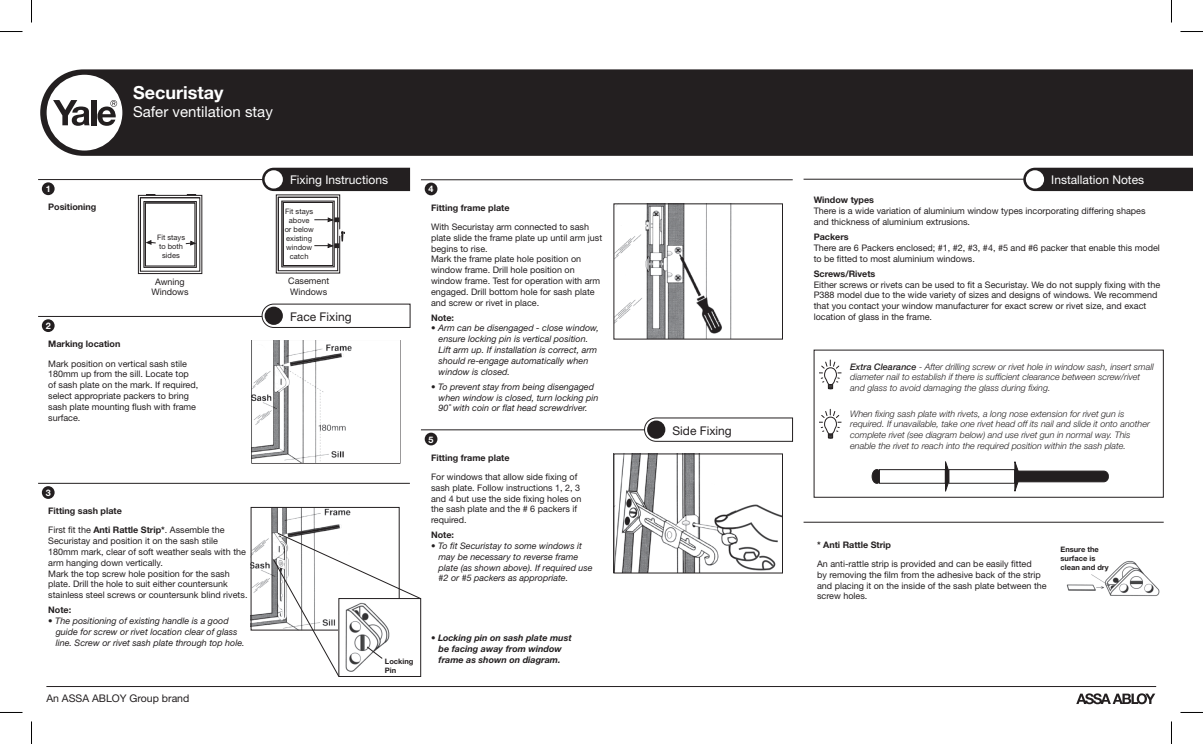
<style>
.page{position:relative;width:1203px;height:744px;background:#fff}
.page>*{position:absolute;margin:0;border:0;box-sizing:border-box;transform-origin:0 0}
.t1{font:700 18px "Helvetica Neue LT";color:#fff}
.t2{font:15px "Helvetica Neue LT";color:#fff}
.t3{font:12px "Helvetica Neue LT";color:#fff}
.t4{font:12px "Helvetica Neue LT";color:#231f20}
.t5{font:10.5px "Helvetica Neue LT";color:#231f20}
.t6{font:9px/10.8px "Helvetica Neue LT";color:#231f20}
.t7{font:italic 9px/10.8px "Helvetica Neue LT";color:#231f20}
.t8{font:italic 300 9px/10.8px "Helvetica Neue LT";color:#231f20}
.t9{font:700 9px/19.4px "Helvetica Neue LT";color:#231f20}
.t10{font:italic 700 9px/10.8px "Helvetica Neue LT";color:#231f20;text-align:center}
.t11{font:700 9px "Helvetica Neue LT";color:#fff}
.t12{font:7.5px/9px "Helvetica Neue LT";color:#231f20;text-align:center}
.t13{font:700 7.5px/9px "Helvetica Neue LT";color:#231f20}
.s1{font-weight:400}
.s2{font-weight:700;font-style:normal}
.s3{font-weight:500}
</style>
<div class="page">
<img style="left:615px;top:455px;width:166px;height:116px">
<div style="left:40px;top:69px;width:1152px;height:87px;background:#231f20"></div>
<div style="left:47px;top:75px;width:75px;height:75px;background:#fff;border-radius:50%"></div>
<svg style="left:53px;top:100px;width:37px;height:26px"></svg>
<div style="left:91px;top:100px;width:5px;height:25px;background:#231f20"></div>
<svg style="left:97px;top:100px;width:20px;height:26px"></svg>
<hr style="left:38px;top:179px;width:357px;height:1px;background:#231f20">
<div style="left:42px;top:182px;width:13px;height:13px;background:#231f20;border-radius:50%"></div>
<svg style="left:138px;top:195px;width:64px;height:79px"></svg>
<svg style="left:262px;top:168px;width:148px;height:105px"></svg>
<img style="left:251px;top:341px;width:101px;height:122px">
<hr style="left:38px;top:483px;width:372px;height:1px;background:#231f20">
<div style="left:42px;top:486px;width:13px;height:12px;background:#231f20;border-radius:50%"></div>
<img style="left:253px;top:509px;width:98px;height:118px">
<div style="left:251px;top:507px;width:148px;height:123px;border:1px solid #231f20"></div>
<hr style="left:421px;top:179px;width:371px;height:1px;background:#231f20">
<div style="left:425px;top:182px;width:12px;height:13px;background:#231f20;border-radius:50%"></div>
<img style="left:615px;top:205px;width:117px;height:132px">
<div style="left:613px;top:203px;width:170px;height:136px;border:1px solid #231f20"></div>
<hr style="left:38px;top:316px;width:367px;height:1px;background:#231f20">
<div style="left:42px;top:319px;width:13px;height:13px;background:#231f20;border-radius:50%"></div>
<svg style="left:262px;top:303px;width:148px;height:25px"></svg>
<div style="left:265px;top:306px;width:18px;height:19px;background:#231f20;border-radius:50%"></div>
<hr style="left:421px;top:429px;width:368px;height:1px;background:#231f20">
<div style="left:425px;top:432px;width:12px;height:13px;background:#231f20;border-radius:50%"></div>
<svg style="left:644px;top:417px;width:149px;height:24px"></svg>
<div style="left:647px;top:420px;width:18px;height:18px;background:#231f20;border-radius:50%"></div>
<div style="left:613px;top:453px;width:170px;height:120px;border:1px solid #231f20"></div>
<hr style="left:803px;top:179px;width:368px;height:1px;background:#231f20">
<div style="left:1023px;top:168px;width:169px;height:23px;background:#231f20"></div>
<div style="left:1025px;top:170px;width:19px;height:18px;background:#fff;border-radius:50%"></div>
<svg style="left:819px;top:409px;width:22px;height:30px"></svg>
<svg style="left:819px;top:360px;width:22px;height:29px"></svg>
<div style="left:872px;top:469px;width:9px;height:14px;background:#231f20;border-radius:50%"></div>
<div style="left:872px;top:469px;width:9px;height:14px;border:1px solid #231f20;border-radius:50%"></div>
<div style="left:954px;top:471px;width:154px;height:10px;background:#231f20;border-radius:5px"></div>
<div style="left:954px;top:470px;width:154px;height:12px;border:1px solid #231f20;border-radius:5px"></div>
<div style="left:879px;top:469px;width:66px;height:14px;background:#fff;border:1px solid #231f20"></div>
<div style="left:948px;top:469px;width:66px;height:14px;background:#fff;border:1px solid #231f20"></div>
<svg style="left:944px;top:461px;width:5px;height:31px"></svg>
<svg style="left:1014px;top:461px;width:4px;height:31px"></svg>
<svg style="left:1076px;top:693px;width:79px;height:11px"></svg>
<hr style="left:803px;top:521px;width:360px;height:1px;background:#231f20">
<img style="left:1066px;top:561px;width:94px;height:35px">
<hr style="left:46px;top:686px;width:1110px;height:1px;background:#231f20">
<svg style="left:273px;top:532px;width:148px;height:144px"></svg>
<svg style="left:0;top:31px;width:22px;height:1px"></svg>
<svg style="left:1180px;top:31px;width:23px;height:1px"></svg>
<svg style="left:0;top:712px;width:22px;height:1px"></svg>
<svg style="left:1180px;top:712px;width:23px;height:1px"></svg>
<svg style="left:31px;top:0;width:1px;height:22px"></svg>
<svg style="left:31px;top:721px;width:1px;height:22px"></svg>
<svg style="left:1171px;top:0;width:1px;height:22px"></svg>
<svg style="left:1171px;top:721px;width:1px;height:22px"></svg>
<h1 class="t1" style="left:133px;top:81px;width:92px">Securistay</h1>
<h2 class="t2" style="left:133px;top:103px;width:141px">Safer ventilation stay</h2>
<p class="t11" style="left:46px;top:183px;width:7px">1</p>
<p class="t9" style="left:48px;top:197px;width:50px">Positioning</p>
<p class="t11" style="left:46px;top:320px;width:7px">2</p>
<p class="t12" style="left:157px;top:233px;width:30px">Fit stays to both sides</p>
<p class="t6" style="left:151px;top:276px;width:39px;text-align:center">Awning<br>Windows</p>
<p class="t9" style="left:48px;top:334px;width:74px">Marking location</p>
<p class="t6" style="left:48px;top:357px;width:152px">Mark position on vertical sash stile<br>180mm up from the sill. Locate top of sash plate on the mark. If required, select appropriate packers to bring sash plate mounting flush with frame surface.</p>
<p class="t11" style="left:46px;top:487px;width:7px">3</p>
<p class="t9" style="left:48px;top:501px;width:178px">Fitting sash plate<br><span class="s1">First fit the</span> Anti Rattle Strip*<span class="s1">. Assemble the</span></p>
<p class="t6" style="left:48px;top:535px;width:201px">Securistay and position it on the sash stile 180mm mark, clear of soft weather seals with the arm hanging down vertically.<br>Mark the top screw hole position for the sash plate. Drill the hole to suit either countersunk stainless steel screws or countersunk blind rivets.</p>
<p class="t9" style="left:48px;top:600px;width:25px">Note:</p>
<p class="t7" style="left:56px;top:615px;width:190px;text-indent:-7px">• The positioning of existing handle is a good guide for screw or rivet location clear of glass line. Screw or rivet sash plate through top hole.</p>
<p class="t5" style="left:46px;top:691px;width:144px">An ASSA ABLOY Group brand</p>
<h3 class="t3" style="left:290px;top:173px;width:100px">Fixing Instructions</h3>
<p class="t12" style="left:285px;top:207px;width:31px">Fit stays above or below existing window catch</p>
<p class="t6" style="left:288px;top:275px;width:43px">Casement<br>Windows</p>
<h3 class="t4" style="left:290px;top:309px;width:63px">Face Fixing</h3>
<p class="t11" style="left:428px;top:184px;width:7px">4</p>
<p class="t9" style="left:431px;top:197px;width:80px">Fitting frame plate</p>
<p class="t6" style="left:431px;top:221px;width:173px">With Securistay arm connected to sash plate slide the frame plate up until arm just begins to rise.<br>Mark the frame plate hole position on window frame. Drill hole position on window frame. Test for operation with arm engaged. Drill bottom hole for sash plate and screw or rivet in place.</p>
<p class="t9" style="left:431px;top:307px;width:25px">Note:</p>
<p class="t7" style="left:438px;top:322px;width:162px;text-indent:-7px"><span class="s2">•</span> Arm can be disengaged - close window, ensure locking pin is vertical position.<br>Lift arm up. If installation is correct, arm should re-engage automatically when window is closed.</p>
<p class="t7" style="left:438px;top:381px;width:161px;text-indent:-7px">• To prevent stay from being disengaged when window is closed, turn locking pin<br>90˚ with coin or flat head screwdriver.</p>
<p class="t11" style="left:428px;top:433px;width:7px">5</p>
<p class="t9" style="left:431px;top:447px;width:80px">Fitting frame plate</p>
<p class="t6" style="left:431px;top:471px;width:152px">For windows that allow side fixing of sash plate. Follow instructions 1, 2, 3 and 4 but use the side fixing holes on the sash plate and the # 6 packers if required.</p>
<p class="t9" style="left:431px;top:525px;width:25px">Note:</p>
<p class="t7" style="left:438px;top:540px;width:156px;text-indent:-7px"><span class="s2">•</span> To fit Securistay to some windows it may be necessary to reverse frame plate (as shown above). If required use #2 or #5 packers as appropriate.</p>
<p class="t13" style="left:385px;top:656px;width:30px">Locking<br>Pin</p>
<p class="t10" style="left:431px;top:632px;width:142px">• Locking pin on sash plate must be facing away from window frame as shown on diagram.</p>
<h3 class="t4" style="left:672px;top:423px;width:61px">Side Fixing</h3>
<h3 class="t3" style="left:1051px;top:173px;width:94px">Installation Notes</h3>
<p class="t9" style="left:813px;top:190px;width:62px">Window types</p>
<p class="t6" style="left:813px;top:205px;width:333px">There is a wide variation of aluminium window types incorporating differing shapes and thickness of aluminium extrusions.</p>
<p class="t9" style="left:813px;top:227px;width:37px">Packers</p>
<p class="t6" style="left:813px;top:242px;width:348px">There are 6 Packers enclosed; #1, #2, #3, #4, #5 and #6 packer that enable this model to be fitted to most aluminium windows.</p>
<p class="t9" style="left:813px;top:263px;width:63px">Screws/Rivets</p>
<p class="t6" style="left:813px;top:279px;width:348px">Either screws or rivets can be used to fit a Securistay. We do not supply fixing with the P388 model due to the wide variety of sizes and designs of windows. We recommend that you contact your window manufacturer for exact screw or rivet size, and exact location of glass in the frame.</p>
<p class="t8" style="left:850px;top:361px;width:305px"><span class="s3">Extra Clearance</span> - After drilling screw or rivet hole in window sash, insert small diameter nail to establish if there is sufficient clearance between screw/rivet and glass to avoid damaging the glass during fixing.</p>
<p class="t8" style="left:850px;top:408px;width:301px">When fixing sash plate with rivets, a long nose extension for rivet gun is required. If unavailable, take one rivet head off its nail and slide it onto another complete rivet (see diagram below) and use rivet gun in normal way. This enable the rivet to reach into the required position within the sash plate.</p>
<p class="t9" style="left:817px;top:534px;width:75px">* Anti Rattle Strip</p>
<p class="t6" style="left:817px;top:558px;width:231px">An anti-rattle strip is provided and can be easily fitted<br>by removing the film from the adhesive back of the strip and placing it on the inside of the sash plate between the screw holes.</p>
<p class="t13" style="left:1060px;top:544px;width:50px">Ensure the surface is clean and dry</p>
</div>
